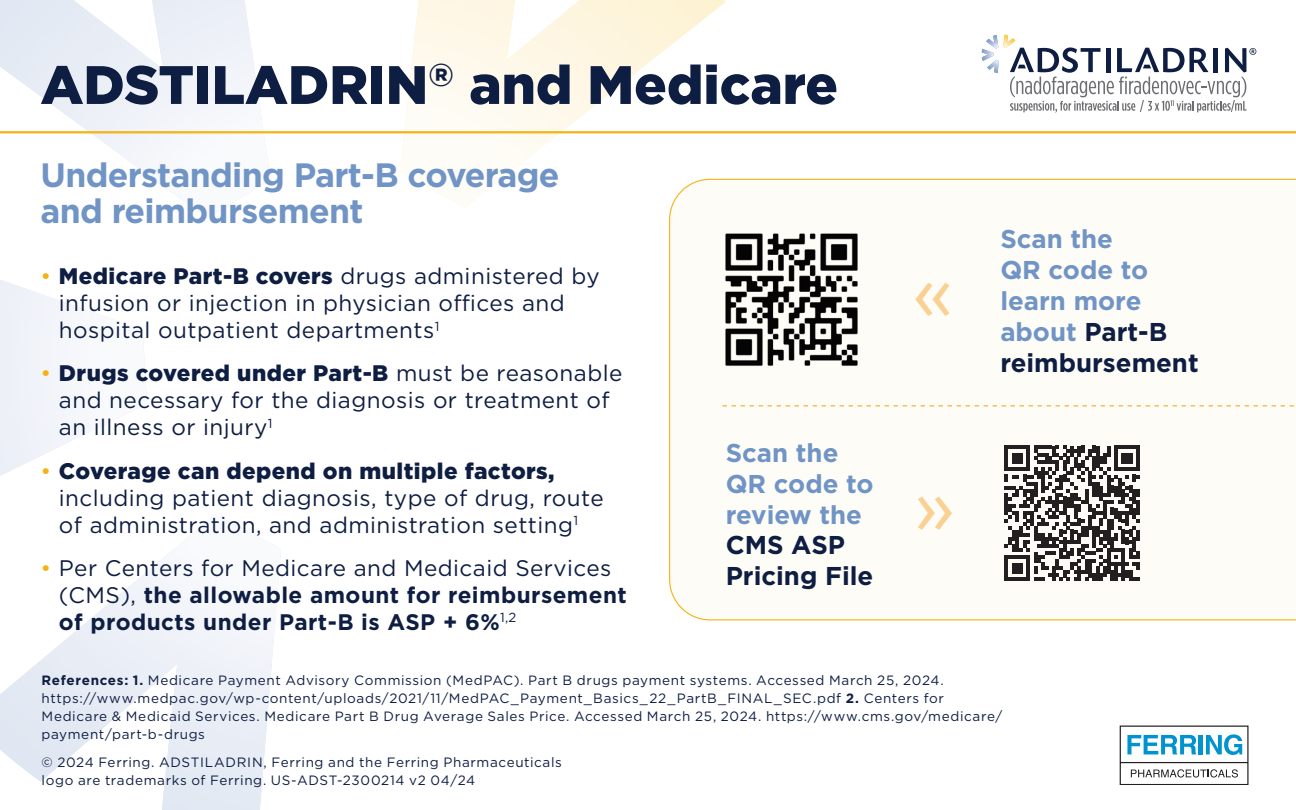
<style>
.page{position:relative;width:1296px;height:810px;background:#fff}
.page>*{position:absolute;margin:0;border:0;box-sizing:border-box;transform-origin:0 0}
.t1{font:900 54px "Gotham";color:#0e1d42}
.t2{font:700 33.75px/36px "Gotham";letter-spacing:-.02em;color:#7094c5}
.t3{font:700 25.65px/30.8px "Gotham";color:#7094c5}
.t4{font:22.5px/27px "Gotham";letter-spacing:.02em;color:#0e1d42}
.t5{font:700 22.5px/27px "Gotham";letter-spacing:.02em;color:#0e1d42}
.Text{font:13.5px/18px "Gotham";letter-spacing:.045em;color:#0e1d42}
.s1{color:#f5b214}
.s2{font-weight:900}
.s3{font-weight:400;color:#f5b214}
.s4{font-weight:400}
.s5{color:#0e1d42}
.s6{font-weight:700}
</style>
<div class="page">
<svg style="left:669px;top:178px;width:627px;height:443px"></svg>
<svg style="left:1120px;top:726px;width:129px;height:59px"></svg>
<svg style="left:982px;top:35px;width:274px;height:78px"></svg>
<hr style="left:0;top:131px;width:1296px;height:2px;background:#f5b214">
<svg style="left:723px;top:405px;width:571px;height:1px"></svg>
<img style="left:709px;top:217px;width:164px;height:164px">
<svg style="left:1004px;top:446px;width:136px;height:135px"></svg>
<svg style="left:916px;top:283px;width:33px;height:33px"></svg>
<svg style="left:918px;top:497px;width:34px;height:33px"></svg>
<p class="t1" style="left:40px;top:48px;width:799px">ADSTILADRIN<sup>®</sup> and Medicare</p>
<p class="t2" style="left:40px;top:157px;width:521px">Understanding Part-B coverage and reimbursement</p>
<p class="t4" style="left:59px;top:262px;width:542px;text-indent:-18px"><span class="s1">•</span> <span class="s2">Medicare Part-B covers</span> drugs administered by infusion or injection in physician offices and hospital outpatient departments<sup>1</sup></p>
<p class="t4" style="left:59px;top:359px;width:565px;text-indent:-18px"><span class="s1">•</span> <span class="s2">Drugs covered under Part-B</span> must be reasonable and necessary for the diagnosis or treatment of an illness or injury<sup>1</sup></p>
<p class="t4" style="left:59px;top:457px;width:546px;text-indent:-18px"><span class="s1">•</span> <span class="s2">Coverage can depend on multiple factors, </span>including patient diagnosis, type of drug, route of administration, and administration setting<sup>1</sup></p>
<p class="t5" style="left:59px;top:554px;width:569px;text-indent:-18px"><span class="s3">•</span> <span class="s4">Per Centers for Medicare and Medicaid Services (CMS),</span> the allowable amount for reimbursement of products under Part-B is ASP + 6%<sup>1,2</sup></p>
<p class="t3" style="left:726px;top:437px;width:149px">Scan the<br>QR code to review the<br><span class="s5">CMS ASP<br>Pricing File</span></p>
<p class="t3" style="left:1000px;top:223px;width:200px">Scan the<br>QR code to learn more about <span class="s5">Part-B reimbursement</span></p>
<p class="Text" style="left:42px;top:671px;width:962px"><span class="s6">References: 1.</span> Medicare Payment Advisory Commission (MedPAC). Part B drugs payment systems. Accessed March 25, 2024. https://www.medpac.gov/wp-content/uploads/2021/11/MedPAC_Payment_Basics_22_PartB_FINAL_SEC.pdf <span class="s6">2.</span> Centers for Medicare &amp; Medicaid Services. Medicare Part B Drug Average Sales Price. Accessed March 25, 2024. https://www.cms.gov/medicare/ payment/part-b-drugs</p>
<p class="Text" style="left:42px;top:753px;width:522px">© 2024 Ferring. ADSTILADRIN, Ferring and the Ferring Pharmaceuticals logo are trademarks of Ferring. US-ADST-2300214 v2 04/24</p>
</div>
